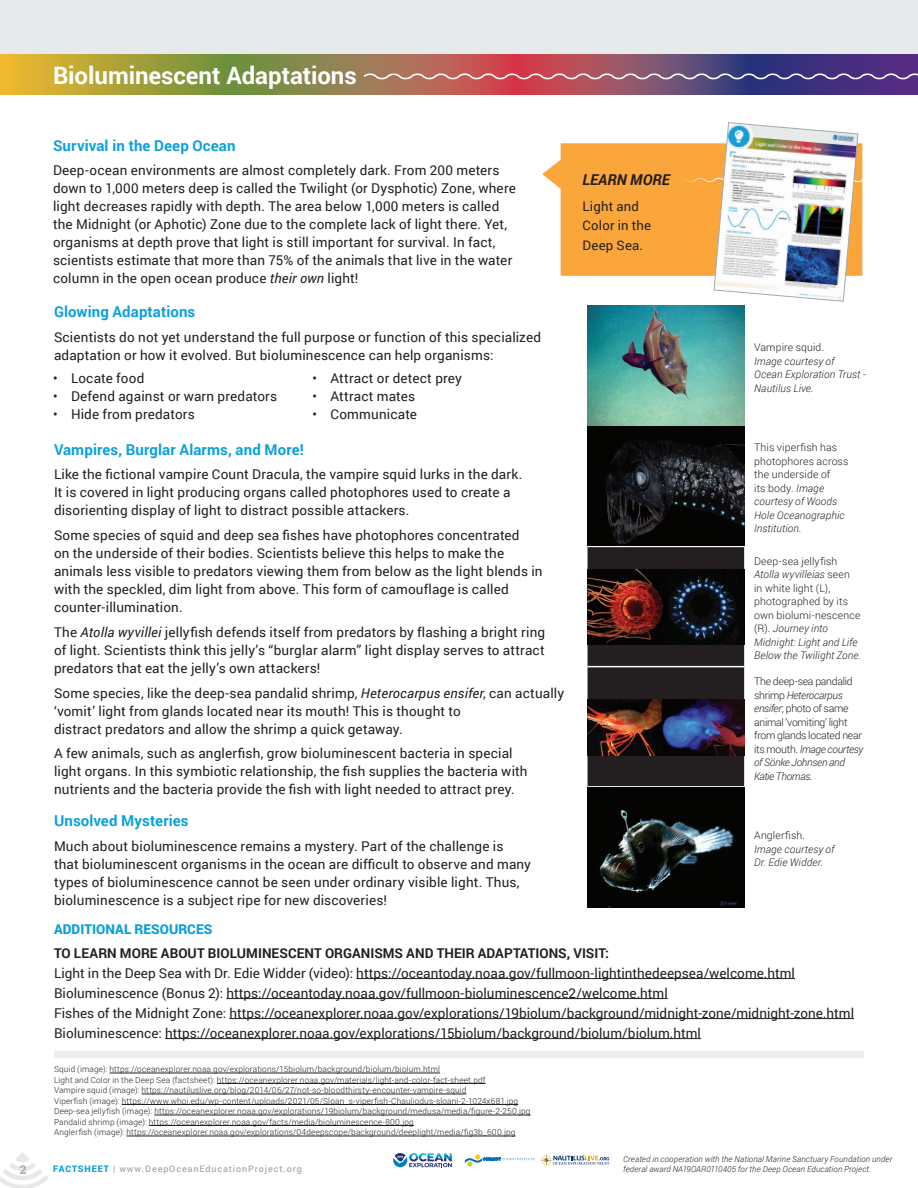
<style>
.page{position:relative;width:918px;height:1188px;background:#fff}
.page>*{position:absolute;margin:0;border:0;box-sizing:border-box;transform-origin:0 0}
.t1{font:700 24px "Roboto";color:#fff}
.Body_copy{font:700 15px "Roboto";letter-spacing:.005em;color:#0ca0dc}
.Body_copy-2{font:italic 700 15px "Roboto";letter-spacing:.01em;color:#231f20}
.Body_copy-3{font:13.5px/18px "Roboto";letter-spacing:.01em;color:#231f20}
.t2{font:700 13.5px "Roboto";letter-spacing:.005em;color:#231f20}
.t3{font:900 13.5px "Roboto";letter-spacing:.005em;color:#0ca0dc}
.Body_copy-4{font:13.2px/19.2px "Roboto";letter-spacing:.015em;color:#231f20}
.t4{font:700 12px "Roboto Slab";color:#a8a9ad}
.t5{font:300 10.5px/13.5px "Roboto";letter-spacing:.01em;color:#231f20}
.t6{font:300 10.5px/13.5px "Roboto";letter-spacing:-.025em;color:#231f20}
.t7{font:italic 300 10.5px/13.5px "Roboto";letter-spacing:.015em;color:#231f20}
.t8{font:500 9px "Roboto";letter-spacing:.1em;color:#a8a9ad}
.Photo_captions{font:300 8.25px/10.5px "Roboto";letter-spacing:.02em;color:#231f20}
.Photo_sources{font:italic 300 8.25px/10.5px "Roboto";letter-spacing:.02em;color:#231f20}
.s1{font-style:italic}
.s2{font-style:normal}
.s3{font-weight:900;color:#0ca0dc}
</style>
<div class="page">
<svg style="left:541px;top:1155px;width:68px;height:11px"></svg>
<svg style="left:465px;top:1154px;width:70px;height:13px"></svg>
<div style="left:0;top:0;width:918px;height:54px;background:#e6eaeb"></div>
<svg style="left:0;top:54px;width:918px;height:41px;background:#8f6f55"></svg>
<img style="left:362px;top:71px;width:556px;height:11px">
<div style="left:54px;top:1051px;width:810px;height:7px;background:#eceff0"></div>
<hr style="left:110px;top:1073px;width:330px;height:1px;background:#231f20">
<hr style="left:217px;top:1083px;width:269px;height:1px;background:#231f20">
<hr style="left:142px;top:1094px;width:324px;height:1px;background:#231f20">
<hr style="left:122px;top:1104px;width:396px;height:1px;background:#231f20">
<hr style="left:154px;top:1115px;width:377px;height:1px;background:#231f20">
<hr style="left:149px;top:1125px;width:265px;height:1px;background:#231f20">
<hr style="left:127px;top:1136px;width:388px;height:1px;background:#231f20">
<svg style="left:0;top:1152px;width:49px;height:36px"></svg>
<svg style="left:393px;top:1153px;width:59px;height:14px"></svg>
<hr style="left:356px;top:978px;width:439px;height:1px;background:#231f20">
<hr style="left:226px;top:998px;width:442px;height:1px;background:#231f20">
<hr style="left:229px;top:1018px;width:625px;height:1px;background:#231f20">
<hr style="left:165px;top:1038px;width:536px;height:1px;background:#231f20">
<svg style="left:542px;top:122px;width:321px;height:180px"></svg>
<div style="left:588px;top:547px;width:156px;height:239px;background:#231f20"></div>
<hr style="left:588px;top:666px;width:156px;height:1px;background:#fff">
<img style="left:588px;top:306px;width:156px;height:119px">
<img style="left:588px;top:427px;width:156px;height:119px">
<img style="left:588px;top:569px;width:156px;height:75px">
<img style="left:588px;top:700px;width:156px;height:56px">
<img style="left:588px;top:788px;width:156px;height:119px">
<p class="t1" style="left:53px;top:58px;width:305px">Bioluminescent Adaptations</p>
<p class="Body_copy" style="left:53px;top:135px;width:184px">Survival in the Deep Ocean</p>
<p class="Body_copy-3" style="left:53px;top:161px;width:464px">Deep-ocean environments are almost completely dark. From 200 meters down to 1,000 meters deep is called the Twilight (or Dysphotic) Zone, where light decreases rapidly with depth. The area below 1,000 meters is called the Midnight (or Aphotic) Zone due to the complete lack of light there. Yet, organisms at depth prove that light is still important for survival. In fact, scientists estimate that more than 75% of the animals that live in the water column in the open ocean produce <span class="s1">their own</span> light!</p>
<p class="Body_copy" style="left:54px;top:301px;width:143px">Glowing Adaptations</p>
<p class="Body_copy-3" style="left:54px;top:328px;width:489px">Scientists do not yet understand the full purpose or function of this specialized adaptation or how it evolved. But bioluminescence can help organisms:</p>
<p class="Body_copy-3" style="left:53px;top:369px;width:93px">• Locate food</p>
<p class="Body_copy-3" style="left:53px;top:387px;width:226px">• Defend against or warn predators</p>
<p class="Body_copy-3" style="left:53px;top:405px;width:143px">• Hide from predators</p>
<p class="Body_copy-3" style="left:313px;top:369px;width:151px">• Attract or detect prey</p>
<p class="Body_copy-3" style="left:313px;top:387px;width:104px">• Attract mates</p>
<p class="Body_copy-3" style="left:313px;top:405px;width:106px">• Communicate</p>
<p class="Body_copy-2" style="left:583px;top:169px;width:89px">LEARN MORE</p>
<p class="Body_copy-4" style="left:583px;top:196px;width:70px">Light and<br>Color in the<br>Deep Sea.</p>
<p class="t7" style="left:754px;top:340px;width:113px"><span class="s2">Vampire squid.<br></span>Image courtesy of<br>Ocean Exploration Trust -<br>Nautilus Live.</p>
<p class="t5" style="left:754px;top:440px;width:96px">This viperfish has photophores across the underside of<br>its body. <span class="s1">Image courtesy of Woods<br>Hole Oceanographic<br>Institution.</span></p>
<p class="t5" style="left:754px;top:554px;width:109px">Deep-sea jellyfish<br><span class="s1">Atolla wyvilleias</span> seen<br>in white light (L), photographed by its own biolumi-nescence (R). <span class="s1">Journey into<br>Midnight: Light and Life<br>Below the Twilight Zone.</span></p>
<p class="t6" style="left:754px;top:674px;width:111px">The deep-sea pandalid shrimp <span class="s1">Heterocarpus ensifer</span>; photo of same animal ‘vomiting’ light from glands located near its mouth. <span class="s1">Image courtesy of Sönke Johnsen and<br>Katie Thomas.</span></p>
<p class="Body_copy" style="left:54px;top:439px;width:251px">Vampires, Burglar Alarms, and More!</p>
<p class="Body_copy-3" style="left:54px;top:465px;width:470px">Like the fictional vampire Count Dracula, the vampire squid lurks in the dark.<br>It is covered in light producing organs called photophores used to create a disorienting display of light to distract possible attackers.</p>
<p class="Body_copy-3" style="left:54px;top:526px;width:490px">Some species of squid and deep sea fishes have photophores concentrated<br>on the underside of their bodies. Scientists believe this helps to make the animals less visible to predators viewing them from below as the light blends in with the speckled, dim light from above. This form of camouflage is called counter-illumination.</p>
<p class="Body_copy-3" style="left:54px;top:623px;width:493px;text-align:justify">The <span class="s1">Atolla wyvillei</span> jellyfish defends itself from predators by flashing a bright ring of light. Scientists think this jelly’s “burglar alarm” light display serves to attract predators that eat the jelly’s own attackers!</p>
<p class="Body_copy-3" style="left:54px;top:683px;width:512px">Some species, like the deep-sea pandalid shrimp, <span class="s1">Heterocarpus ensifer</span>, can actually ‘vomit’ light from glands located near its mouth! This is thought to<br>distract predators and allow the shrimp a quick getaway.</p>
<p class="Body_copy-3" style="left:54px;top:744px;width:475px">A few animals, such as anglerfish, grow bioluminescent bacteria in special light organs. In this symbiotic relationship, the fish supplies the bacteria with nutrients and the bacteria provide the fish with light needed to attract prey.</p>
<p class="Body_copy" style="left:54px;top:810px;width:136px">Unsolved Mysteries</p>
<p class="Body_copy-3" style="left:54px;top:836px;width:479px">Much about bioluminescence remains a mystery. Part of the challenge is that bioluminescent organisms in the ocean are difficult to observe and many types of bioluminescence cannot be seen under ordinary visible light. Thus, bioluminescence is a subject ripe for new discoveries!</p>
<p class="t3" style="left:54px;top:920px;width:160px">ADDITIONAL RESOURCES</p>
<p class="t2" style="left:54px;top:943px;width:556px">TO LEARN MORE ABOUT BIOLUMINESCENT ORGANISMS AND THEIR ADAPTATIONS, VISIT:</p>
<p class="Body_copy-3" style="left:54px;top:963px;width:743px">Light in the Deep Sea with Dr. Edie Widder (video): https://oceantoday.noaa.gov/fullmoon-lightinthedeepsea/welcome.html</p>
<p class="Body_copy-3" style="left:54px;top:983px;width:615px">Bioluminescence (Bonus 2): https://oceantoday.noaa.gov/fullmoon-bioluminescence2/welcome.html</p>
<p class="Body_copy-3" style="left:54px;top:1003px;width:802px">Fishes of the Midnight Zone: https://oceanexplorer.noaa.gov/explorations/19biolum/background/midnight-zone/midnight-zone.html</p>
<p class="Body_copy-3" style="left:54px;top:1023px;width:648px">Bioluminescence: https://oceanexplorer.noaa.gov/explorations/15biolum/background/biolum/biolum.html</p>
<p class="t7" style="left:754px;top:828px;width:82px"><span class="s2">Anglerfish.<br></span>Image courtesy of<br>Dr. Edie Widder.</p>
<p class="Photo_captions" style="left:54px;top:1064px;width:388px">Squid (image): https://oceanexplorer.noaa.gov/explorations/15biolum/background/biolum/biolum.html</p>
<p class="Photo_captions" style="left:54px;top:1074px;width:433px">Light and Color in the Deep Sea (factsheet): https://oceanexplorer.noaa.gov/materials/light-and-color-fact-sheet.pdf</p>
<p class="Photo_captions" style="left:54px;top:1085px;width:414px">Vampire squid (image): https://nautiluslive.org/blog/2014/06/27/not-so-bloodthirsty-encounter-vampire-squid</p>
<p class="Photo_captions" style="left:54px;top:1095px;width:466px">Viperfish (image): https://www.whoi.edu/wp-content/uploads/2021/05/Sloan_s-viperfish-Chauliodus-sloani-2-1024x681.jpg</p>
<p class="Photo_captions" style="left:54px;top:1106px;width:478px">Deep-sea jellyfish (image): https://oceanexplorer.noaa.gov/explorations/19biolum/background/medusa/media/figure-2-250.jpg<br>Pandalid shrimp (image): https://oceanexplorer.noaa.gov/facts/media/bioluminescence-800.jpg</p>
<p class="Photo_captions" style="left:54px;top:1127px;width:463px">Anglerfish (image): https://oceanexplorer.noaa.gov/explorations/04deepscope/background/deeplight/media/fig3b_600.jpg</p>
<p class="t4" style="left:20px;top:1161px;width:8px">2</p>
<p class="t8" style="left:53px;top:1162px;width:250px"><span class="s3">FACTSHEET</span> | www.DeepOceanEducationProject.org</p>
<p class="Photo_sources" style="left:623px;top:1153px;width:271px">Created in cooperation with the National Marine Sanctuary Foundation under federal award NA19OAR0110405 for the Deep Ocean Education Project.</p>
</div>
